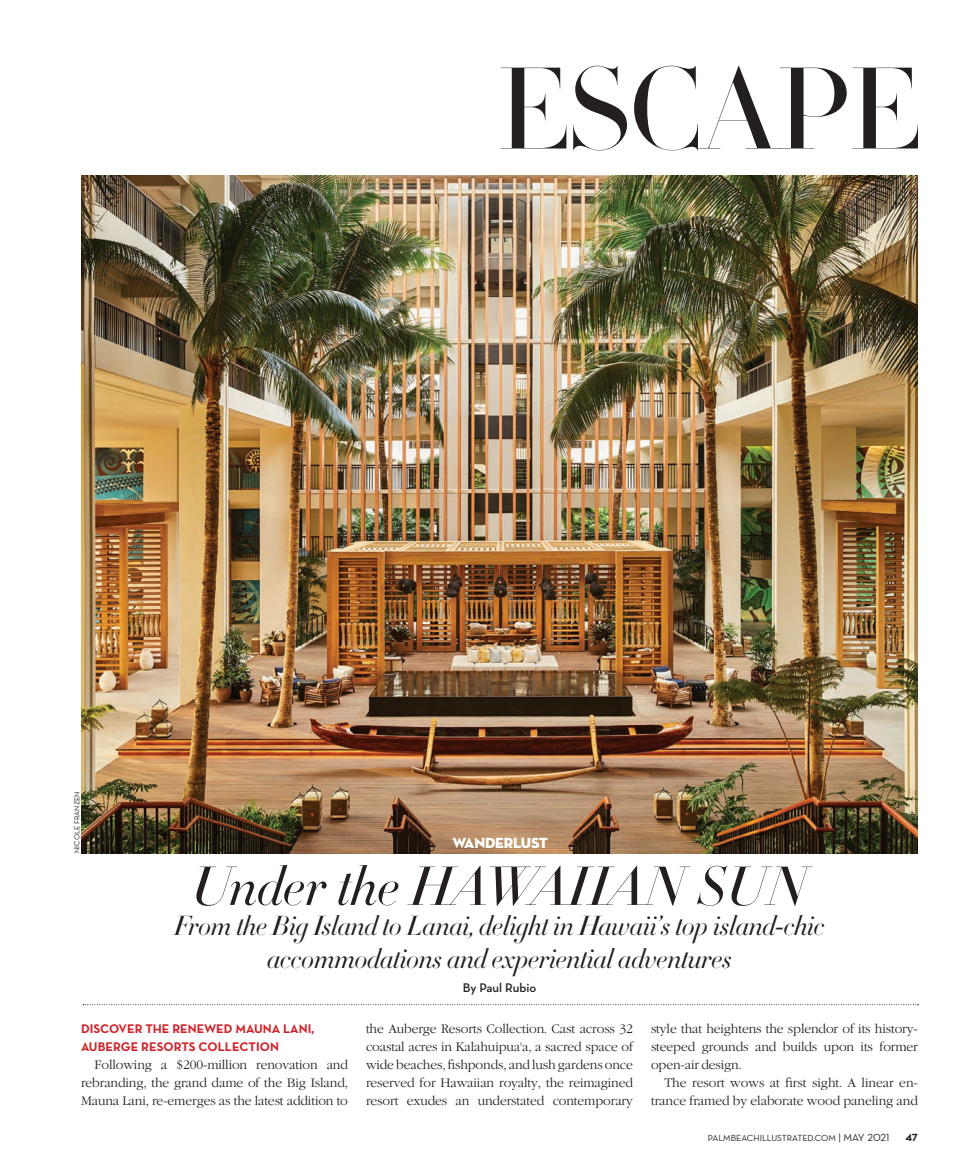
<style>
.page{position:relative;width:972px;height:1175px;background:#fff}
.page>*{position:absolute;margin:0;border:0;box-sizing:border-box;transform-origin:0 0}
.t1{font:300 114px "HTF Didot L96";letter-spacing:-.02em;color:#231f20}
.t2{font:italic 300 54px "HTF Didot L42";color:#231f20}
.t3{font:italic 300 27px/33px "HTF Didot L42";letter-spacing:-.01em;color:#231f20;text-align:center}
.t4{font:15px "Neutra Disp Titling";letter-spacing:-.01em;color:#fff}
.t5{font:12.75px/18px "Garamond Lgt";letter-spacing:-.01em;color:#231f20;text-align:justify}
.t6{font:12.75px/18px "Neutra Text Bold Alt";color:#d1232a}
.t7{font:600 12.75px "Neutra Text";letter-spacing:-.005em;color:#231f20}
.t8{font:10.5px "Neutra Text Bold Alt";color:#231f20}
.t9{font:9px "Neutra Text Book Alt";color:#231f20}
.t10{font:7.5px "Neutra Text";color:#231f20}
.s1{font-size:10.5px}
</style>
<div class="page">
<img style="left:81px;top:176px;width:837px;height:677px">
<svg style="left:83px;top:1004px;width:836px;height:1px"></svg>
<h1 class="t1" style="left:496px;top:29px;width:426px">ESCAPE</h1>
<p class="t10" style="left:73px;top:853px;width:63px;rotate:-90deg">NICOLE FRANZEN</p>
<p class="t4" style="left:452px;top:833px;width:97px">WANDERLUST</p>
<h2 class="t2" style="left:191px;top:846px;width:618px">Under the HAWAIIAN SUN</h2>
<h3 class="t3" style="left:174px;top:908px;width:652px">From the Big Island to Lanai, delight in Hawaii’s top island-chic accommodations and experiential adventures</h3>
<p class="t7" style="left:463px;top:979px;width:75px">By Paul Rubio</p>
<p class="t6" style="left:81px;top:1019px;width:235px">DISCOVER THE RENEWED MAUNA LANI,<br>AUBERGE RESORTS COLLECTION</p>
<p class="t5" style="left:81px;top:1057px;width:269px;text-indent:14px">Following a $200-million renovation and rebranding, the grand dame of the Big Island, Mauna Lani, re-emerges as the latest addition to</p>
<p class="t5" style="left:366px;top:1021px;width:269px">the Auberge Resorts Collection. Cast across 32 coastal acres in Kalahuipua'a, a sacred space of wide beaches, fishponds, and lush gardens once reserved for Hawaiian royalty, the reimagined resort exudes an understated contemporary</p>
<p class="t5" style="left:651px;top:1021px;width:269px">style that heightens the splendor of its history&shy;steeped grounds and builds upon its former open-air design.</p>
<p class="t5" style="left:651px;top:1075px;width:269px;text-align:right">The resort wows at first sight. A linear en&shy;trance framed by elaborate wood paneling and</p>
<p class="t9" style="left:708px;top:1132px;width:183px">PALMBEACHILLUSTRATED.COM <span class="s1">| MAY 2021</span></p>
<p class="t8" style="left:905px;top:1130px;width:14px">47</p>
</div>
